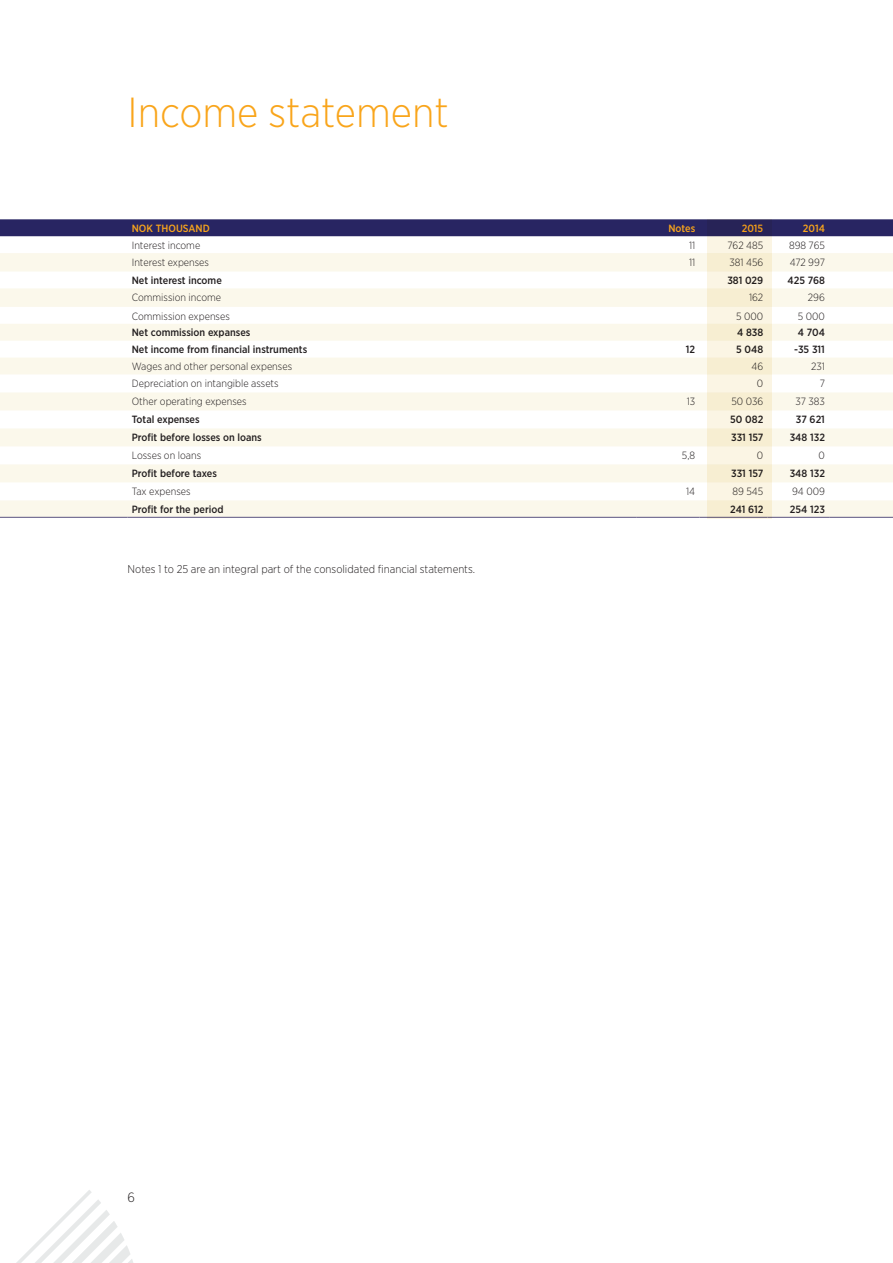
<style>
.page{position:relative;width:893px;height:1263px;background:#fff}
.page>*{position:absolute;margin:0;border:0;box-sizing:border-box;transform-origin:0 0}
.t1{font:300 42px "Gotham Narrow";color:#f9a51b}
.t2{font:300 13.5px "Gotham Narrow";color:#231f20}
.t3{font:300 11.25px "Gotham Narrow";color:#231f20}
.t4{font:300 10.5px "Gotham Narrow";color:#231f20}
.t5{font:500 10.5px "Gotham Narrow";color:#231f20}
.t6{font:500 10.5px "Gotham Narrow";color:#f9a51b}
</style>
<div class="page">
<svg style="left:16px;top:1190px;width:117px;height:73px"></svg>
<svg style="left:0;top:253px;width:893px;height:264px;fill:#fbf8eb"></svg>
<hr style="left:128px;top:517px;width:509px;height:1px;background:#5a5380">
<hr style="left:637px;top:517px;width:62px;height:1px;background:#5a5380">
<hr style="left:699px;top:517px;width:68px;height:1px;background:#5a5380">
<hr style="left:767px;top:517px;width:62px;height:1px;background:#5a5380">
<hr style="left:829px;top:517px;width:64px;height:1px;background:#5a5380">
<hr style="left:0;top:517px;width:128px;height:1px;background:#5a5380">
<div style="left:707px;top:219px;width:65px;height:299px;background:#f8f0d9"></div>
<svg style="left:0;top:219px;width:893px;height:17px;background:#2c2964"></svg>
<svg style="left:892px;top:253px;width:1px;height:18px"></svg>
<h1 class="t1" style="left:128px;top:87px;width:323px">Income statement</h1>
<p class="t6" style="left:132px;top:222px;width:80px">NOK THOUSAND</p>
<p class="t6" style="left:668px;top:222px;width:28px">Notes</p>
<p class="t6" style="left:742px;top:222px;width:23px">2015</p>
<p class="t6" style="left:803px;top:222px;width:24px">2014</p>
<p class="t4" style="left:132px;top:239px;width:70px">Interest income</p>
<p class="t4" style="left:689px;top:239px;width:8px">11</p>
<p class="t4" style="left:727px;top:239px;width:37px">762 485</p>
<p class="t4" style="left:789px;top:239px;width:37px">898 765</p>
<p class="t4" style="left:132px;top:256px;width:79px">Interest expenses</p>
<p class="t4" style="left:689px;top:256px;width:8px">11</p>
<p class="t4" style="left:729px;top:256px;width:35px">381 456</p>
<p class="t4" style="left:790px;top:256px;width:37px">472 997</p>
<p class="t5" style="left:132px;top:274px;width:92px">Net interest income</p>
<p class="t5" style="left:727px;top:274px;width:37px">381 029</p>
<p class="t5" style="left:787px;top:274px;width:39px">425 768</p>
<p class="t4" style="left:132px;top:291px;width:91px">Commission income</p>
<p class="t4" style="left:749px;top:291px;width:16px">162</p>
<p class="t4" style="left:808px;top:291px;width:18px">296</p>
<p class="t4" style="left:132px;top:309px;width:99px">Commission expenses</p>
<p class="t4" style="left:736px;top:309px;width:29px">5 000</p>
<p class="t4" style="left:798px;top:309px;width:29px">5 000</p>
<p class="t5" style="left:132px;top:326px;width:120px">Net commission expanses</p>
<p class="t5" style="left:737px;top:326px;width:28px">4 838</p>
<p class="t5" style="left:798px;top:326px;width:29px">4 704</p>
<p class="t5" style="left:132px;top:343px;width:177px">Net income from financial instruments</p>
<p class="t5" style="left:686px;top:343px;width:11px">12</p>
<p class="t5" style="left:736px;top:343px;width:29px">5 048</p>
<p class="t5" style="left:794px;top:343px;width:32px">-35 311</p>
<p class="t4" style="left:132px;top:360px;width:162px">Wages and other personal expenses</p>
<p class="t4" style="left:751px;top:360px;width:13px">46</p>
<p class="t4" style="left:811px;top:360px;width:15px">231</p>
<p class="t4" style="left:132px;top:377px;width:148px">Depreciation on intangible assets</p>
<p class="t4" style="left:757px;top:377px;width:8px">0</p>
<p class="t4" style="left:820px;top:377px;width:7px">7</p>
<p class="t4" style="left:132px;top:395px;width:116px">Other operating expenses</p>
<p class="t4" style="left:687px;top:395px;width:10px">13</p>
<p class="t4" style="left:731px;top:395px;width:33px">50 036</p>
<p class="t4" style="left:795px;top:395px;width:31px">37 383</p>
<p class="t5" style="left:132px;top:413px;width:69px">Total expenses</p>
<p class="t5" style="left:730px;top:413px;width:34px">50 082</p>
<p class="t5" style="left:796px;top:413px;width:30px">37 621</p>
<p class="t5" style="left:132px;top:431px;width:132px">Profit before losses on loans</p>
<p class="t5" style="left:731px;top:431px;width:34px">331 157</p>
<p class="t5" style="left:790px;top:431px;width:37px">348 132</p>
<p class="t4" style="left:132px;top:449px;width:71px">Losses on loans</p>
<p class="t4" style="left:682px;top:449px;width:15px">5,8</p>
<p class="t4" style="left:757px;top:449px;width:8px">0</p>
<p class="t4" style="left:819px;top:449px;width:8px">0</p>
<p class="t5" style="left:132px;top:467px;width:87px">Profit before taxes</p>
<p class="t5" style="left:731px;top:467px;width:34px">331 157</p>
<p class="t5" style="left:790px;top:467px;width:37px">348 132</p>
<p class="t4" style="left:132px;top:485px;width:60px">Tax expenses</p>
<p class="t4" style="left:686px;top:485px;width:11px">14</p>
<p class="t4" style="left:732px;top:485px;width:32px">89 545</p>
<p class="t4" style="left:792px;top:485px;width:34px">94 009</p>
<p class="t5" style="left:132px;top:503px;width:93px">Profit for the period</p>
<p class="t5" style="left:730px;top:503px;width:35px">241 612</p>
<p class="t5" style="left:790px;top:503px;width:37px">254 123</p>
<p class="t3" style="left:128px;top:562px;width:349px">Notes 1 to 25 are an integral part of the consolidated financial statements.</p>
<p class="t2" style="left:128px;top:1188px;width:9px">6</p>
</div>
